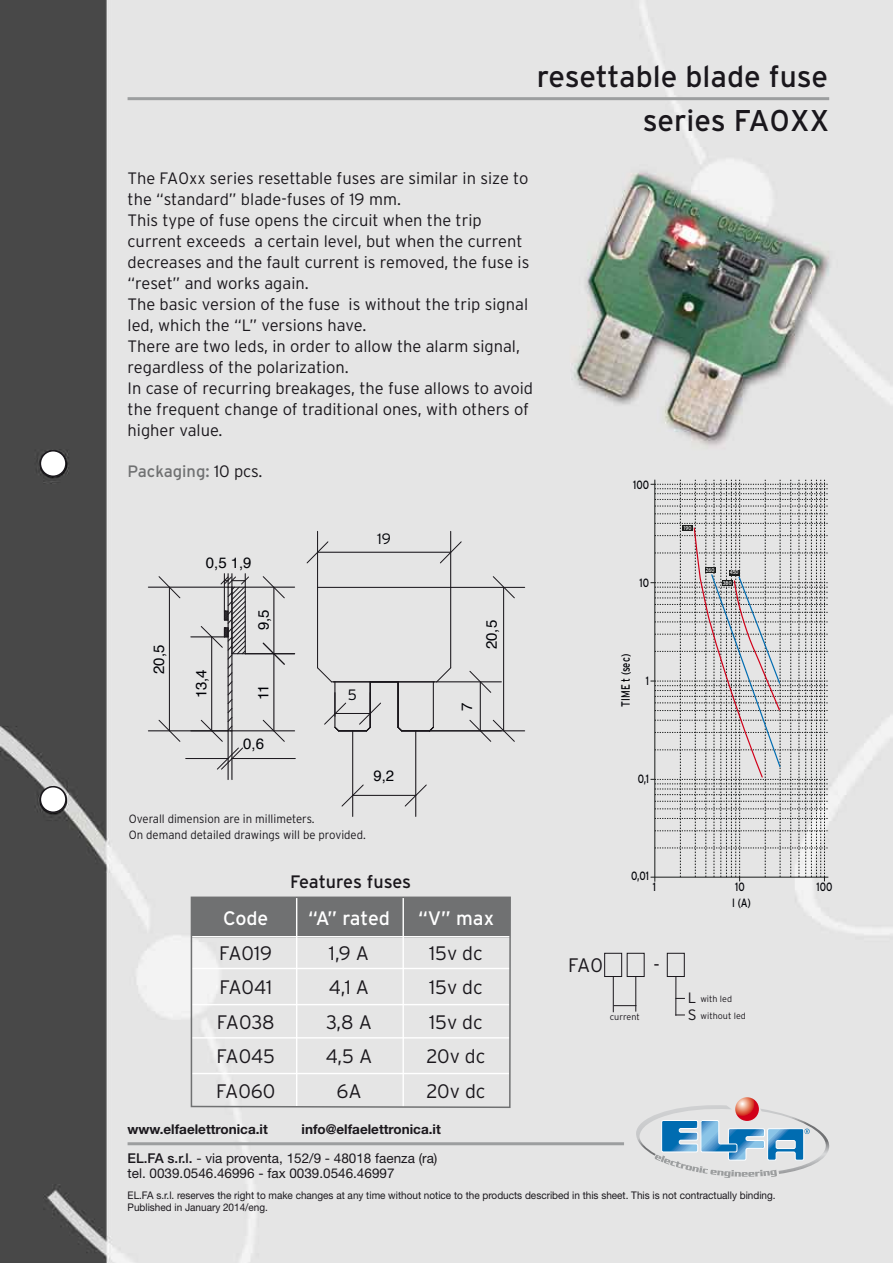
<style>
.page{position:relative;width:893px;height:1263px;background:#fff}
.page>*{position:absolute;margin:0;border:0;box-sizing:border-box;transform-origin:0 0}
.t1{font:30px "Interstate";color:#1a171c}
.t2{font:300 19.5px "Interstate";color:#1a171c}
.t3{font:19.5px "Interstate";color:#fff}
.t4{font:18px "Interstate";letter-spacing:-.01em;color:#1a171c}
.t5{font:300 16.5px/21px "Interstate";color:#1a171c}
.t6{font:16.5px "Interstate";color:#707172}
.t7{font:15px "Helvetica";letter-spacing:.005em;color:#000106}
.t8{font:300 15px "Interstate";color:#000106}
.t9{font:13.5px/15px "Helvetica Neue";color:#1a171c}
.t10{font:700 13.5px "Helvetica Neue";color:#1a171c}
.t11{font:300 12px/16.5px "Interstate";color:#1a171c;scale:.95 1}
.t12{font:12px "Interstate";color:#000106;scale:.8 1}
.t13{font:10.5px/12px "Helvetica Neue";color:#1a171c;scale:.95 1}
.t14{font:300 9px/17.1px "Interstate";color:#1a171c}
.t15{font:5.7px "Interstate";color:#fff;scale:.8 1}
.s1{font-weight:300;color:#1a171c}
.s2{font-weight:500}
.s3{font-size:15px}
</style>
<div class="page">
<img style="left:0;top:0;width:893px;height:1263px">
<hr style="left:128px;top:1142px;width:496px;height:3px;background:#9c9e9f">
<hr style="left:128px;top:97px;width:701px;height:3px;background:#9c9e9f">
<div style="left:40px;top:451px;width:26px;height:25px;background:#fff;border-radius:50%"></div>
<div style="left:40px;top:450px;width:27px;height:27px;border:2px solid #1a171c;border-radius:50%"></div>
<div style="left:40px;top:787px;width:26px;height:25px;background:#fff;border-radius:50%"></div>
<div style="left:40px;top:786px;width:27px;height:27px;border:2px solid #1a171c;border-radius:50%"></div>
<svg style="left:735px;top:1097px;width:24px;height:24px"></svg>
<svg style="left:636px;top:1105px;width:194px;height:73px"></svg>
<div style="left:667px;top:953px;width:18px;height:24px;border:1px solid #1a171c"></div>
<hr style="left:675px;top:976px;width:1px;height:39px;background:#1a171c">
<div style="left:604px;top:953px;width:18px;height:24px;border:1px solid #1a171c"></div>
<hr style="left:613px;top:976px;width:1px;height:36px;background:#1a171c">
<div style="left:627px;top:953px;width:17px;height:24px;border:1px solid #1a171c"></div>
<hr style="left:635px;top:976px;width:1px;height:35px;background:#1a171c">
<svg style="left:614px;top:1005px;width:21px;height:1px"></svg>
<svg style="left:190px;top:896px;width:322px;height:213px"></svg>
<hr style="left:654px;top:480px;width:1px;height:402px;background:#1a1c1b">
<svg style="left:650px;top:480px;width:178px;height:401px"></svg>
<div style="left:682px;top:525px;width:11px;height:5px;background:#1a1c1b"></div>
<div style="left:705px;top:568px;width:10px;height:5px;background:#1a1c1b"></div>
<div style="left:722px;top:580px;width:11px;height:5px;background:#1a1c1b"></div>
<div style="left:729px;top:570px;width:10px;height:5px;background:#1a1c1b"></div>
<hr style="left:317px;top:587px;width:1px;height:81px;background:#1a171c">
<svg style="left:316px;top:666px;width:17px;height:17px"></svg>
<svg style="left:435px;top:666px;width:17px;height:17px"></svg>
<hr style="left:450px;top:587px;width:1px;height:81px;background:#1a171c">
<svg style="left:397px;top:726px;width:38px;height:6px"></svg>
<hr style="left:333px;top:681px;width:37px;height:1px;background:#1a171c">
<hr style="left:398px;top:681px;width:37px;height:1px;background:#1a171c">
<hr style="left:334px;top:682px;width:1px;height:45px;background:#1a171c">
<hr style="left:433px;top:682px;width:1px;height:45px;background:#1a171c">
<hr style="left:370px;top:682px;width:1px;height:45px;background:#1a171c">
<svg style="left:370px;top:681px;width:28px;height:1px"></svg>
<hr style="left:398px;top:682px;width:1px;height:45px;background:#1a171c">
<hr style="left:318px;top:587px;width:133px;height:1px;background:#1a171c">
<hr style="left:353px;top:795px;width:63px;height:1px;background:#1a171c">
<svg style="left:341px;top:784px;width:24px;height:23px"></svg>
<svg style="left:404px;top:784px;width:24px;height:23px"></svg>
<hr style="left:352px;top:731px;width:1px;height:85px;background:#1a171c">
<hr style="left:415px;top:731px;width:1px;height:85px;background:#1a171c">
<hr style="left:318px;top:552px;width:133px;height:1px;background:#1a171c">
<svg style="left:306px;top:540px;width:23px;height:24px"></svg>
<svg style="left:439px;top:540px;width:23px;height:24px"></svg>
<hr style="left:317px;top:531px;width:1px;height:56px;background:#1a171c">
<hr style="left:450px;top:531px;width:1px;height:56px;background:#1a171c">
<svg style="left:323px;top:693px;width:59px;height:39px"></svg>
<hr style="left:370px;top:693px;width:1px;height:34px;background:#1a171c">
<hr style="left:503px;top:587px;width:1px;height:144px;background:#1a171c">
<svg style="left:492px;top:575px;width:24px;height:24px"></svg>
<hr style="left:451px;top:587px;width:74px;height:1px;background:#1a171c">
<hr style="left:430px;top:730px;width:95px;height:1px;background:#1a171c">
<hr style="left:480px;top:682px;width:1px;height:49px;background:#1a171c">
<svg style="left:469px;top:719px;width:47px;height:24px"></svg>
<svg style="left:469px;top:670px;width:23px;height:24px"></svg>
<hr style="left:437px;top:681px;width:64px;height:1px;background:#1a171c">
<hr style="left:430px;top:730px;width:71px;height:1px;background:#1a171c">
<hr style="left:169px;top:587px;width:1px;height:144px;background:#1a171c">
<svg style="left:158px;top:719px;width:23px;height:24px"></svg>
<svg style="left:158px;top:575px;width:23px;height:24px"></svg>
<hr style="left:148px;top:730px;width:80px;height:1px;background:#1a171c">
<hr style="left:148px;top:587px;width:80px;height:1px;background:#1a171c">
<hr style="left:232px;top:758px;width:63px;height:1px;background:#1a171c">
<hr style="left:186px;top:758px;width:42px;height:1px;background:#1a171c">
<hr style="left:228px;top:731px;width:1px;height:49px;background:#1a171c">
<hr style="left:231px;top:731px;width:1px;height:49px;background:#1a171c">
<hr style="left:273px;top:654px;width:1px;height:77px;background:#1a171c">
<svg style="left:262px;top:719px;width:24px;height:24px"></svg>
<hr style="left:230px;top:730px;width:65px;height:1px;background:#1a171c">
<hr style="left:273px;top:587px;width:1px;height:67px;background:#1a171c">
<svg style="left:262px;top:642px;width:24px;height:23px"></svg>
<svg style="left:262px;top:575px;width:24px;height:24px"></svg>
<hr style="left:245px;top:653px;width:50px;height:1px;background:#1a171c">
<hr style="left:245px;top:587px;width:50px;height:1px;background:#1a171c">
<hr style="left:191px;top:636px;width:33px;height:1px;background:#1a171c">
<svg style="left:200px;top:574px;width:50px;height:196px"></svg>
<hr style="left:224px;top:574px;width:1px;height:37px;background:#1a171c">
<h1 class="t1" style="left:537px;top:59px;width:293px">resettable blade fuse</h1>
<p class="t5" style="left:128px;top:168px;width:407px">The FA0xx series resettable fuses are similar in size to the “standard” blade-fuses of 19 mm.<br>This type of fuse opens the circuit when the trip current exceeds a certain level, but when the current decreases and the fault current is removed, the fuse is “reset” and works again.<br>The basic version of the fuse is without the trip signal led, which the “L” versions have.<br>There are two leds, in order to allow the alarm signal, regardless of the polarization.<br>In case of recurring breakages, the fuse allows to avoid the frequent change of traditional ones, with others of higher value.</p>
<p class="t6" style="left:128px;top:462px;width:137px">Packaging: <span class="s1">10 pcs.</span></p>
<p class="t7" style="left:206px;top:551px;width:47px">0,5 1,9</p>
<p class="t8" style="left:377px;top:530px;width:15px">19</p>
<p class="t7" style="left:147px;top:674px;width:31px;rotate:-90deg">20,5</p>
<p class="t7" style="left:190px;top:698px;width:31px;rotate:-90deg">13,4</p>
<p class="t7" style="left:252px;top:630px;width:22px;rotate:-90deg">9,5</p>
<p class="t7" style="left:252px;top:700px;width:17px;rotate:-90deg">11</p>
<p class="t8" style="left:348px;top:686px;width:11px">5</p>
<p class="t7" style="left:243px;top:733px;width:22px">0,6</p>
<p class="t7" style="left:373px;top:764px;width:22px">9,2</p>
<p class="t11" style="left:129px;top:810px;width:251px">Overall dimension are in millimeters.<br>On demand detailed drawings will be provided.</p>
<p class="t4" style="left:290px;top:872px;width:122px">Features fuses</p>
<p class="t7" style="left:480px;top:649px;width:31px;rotate:-90deg">20,5</p>
<p class="t7" style="left:455px;top:711px;width:10px;rotate:-90deg">7</p>
<p class="t3" style="left:223px;top:907px;width:47px">Code</p>
<p class="t3" style="left:308px;top:907px;width:83px">“A” rated</p>
<p class="t3" style="left:418px;top:907px;width:78px">“V” max</p>
<p class="t2" style="left:219px;top:942px;width:54px">FA019</p>
<p class="t2" style="left:329px;top:942px;width:42px">1,9 A</p>
<p class="t2" style="left:429px;top:942px;width:55px">15v dc</p>
<p class="t2" style="left:219px;top:976px;width:54px">FA041</p>
<p class="t2" style="left:329px;top:976px;width:42px">4,1 A</p>
<p class="t2" style="left:429px;top:976px;width:55px">15v dc</p>
<p class="t2" style="left:217px;top:1011px;width:59px">FA038</p>
<p class="t2" style="left:326px;top:1011px;width:47px">3,8 A</p>
<p class="t2" style="left:429px;top:1011px;width:55px">15v dc</p>
<p class="t2" style="left:216px;top:1045px;width:60px">FA045</p>
<p class="t2" style="left:326px;top:1045px;width:48px">4,5 A</p>
<p class="t2" style="left:426px;top:1045px;width:61px">20v dc</p>
<p class="t2" style="left:216px;top:1080px;width:61px">FA060</p>
<p class="t2" style="left:336px;top:1080px;width:27px">6A</p>
<p class="t2" style="left:426px;top:1080px;width:61px">20v dc</p>
<p class="t10" style="left:128px;top:1121px;width:142px">www.elfaelettronica.it</p>
<p class="t10" style="left:302px;top:1121px;width:141px">info@elfaelettronica.it</p>
<p class="t9" style="left:128px;top:1150px;width:311px"><span class="s2">EL.FA s.r.l.</span> - via proventa, 152/9 - 48018 faenza (ra) tel. 0039.0546.46996 - fax 0039.0546.46997</p>
<h1 class="t1" style="left:643px;top:103px;width:188px">series FA0XX</h1>
<p class="t12" style="left:633px;top:478px;width:21px">100</p>
<p class="t12" style="left:639px;top:576px;width:14px">10</p>
<p class="t12" style="left:619px;top:707px;width:67px;rotate:-90deg">TIME t (sec)</p>
<p class="t12" style="left:646px;top:674px;width:6px">1</p>
<p class="t12" style="left:638px;top:772px;width:16px">0,1</p>
<p class="t15" style="left:684px;top:524px;width:11px">190</p>
<p class="t15" style="left:706px;top:567px;width:12px">260</p>
<p class="t15" style="left:730px;top:569px;width:13px">450</p>
<p class="t15" style="left:723px;top:579px;width:13px">380</p>
<p class="t12" style="left:631px;top:869px;width:24px">0,01</p>
<p class="t12" style="left:653px;top:880px;width:6px">1</p>
<p class="t12" style="left:735px;top:880px;width:14px">10</p>
<p class="t12" style="left:816px;top:880px;width:21px">100</p>
<p class="t2" style="left:568px;top:954px;width:36px">FA0</p>
<p class="t2" style="left:654px;top:954px;width:8px">-</p>
<p class="t14" style="left:610px;top:1008px;width:31px">current</p>
<p class="t12" style="left:732px;top:896px;width:25px">I (A)</p>
<p class="t14" style="left:688px;top:990px;width:60px"><span class="s3">L</span> with led<br><span class="s3">S</span> without led</p>
<p class="t13" style="left:128px;top:1189px;width:684px">EL.FA s.r.l. reserves the right to make changes at any time without notice to the products described in this sheet. This is not contractually binding.<br>Published in January 2014/eng.</p>
</div>
